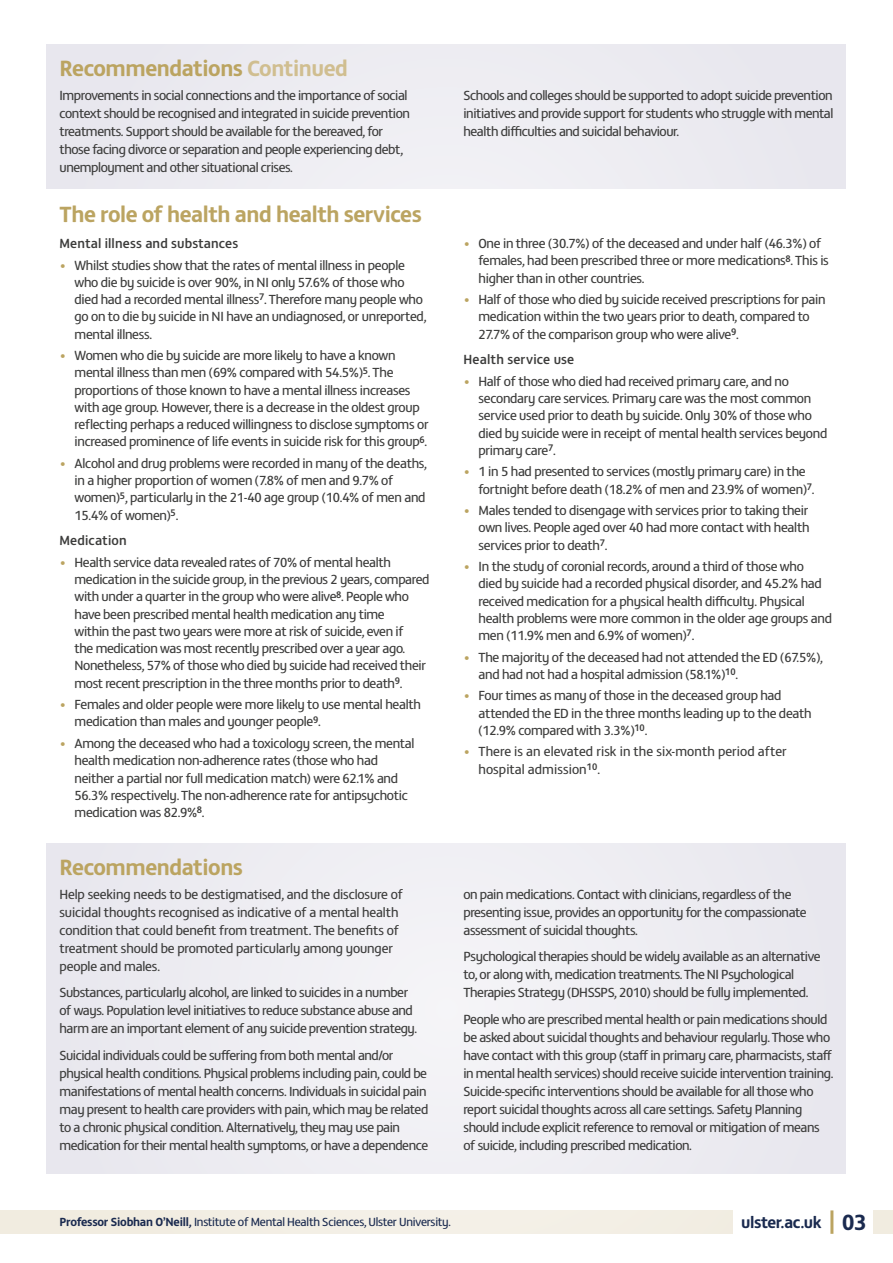
<style>
.page{position:relative;width:893px;height:1263px;background:#fff}
.page>*{position:absolute;margin:0;border:0;box-sizing:border-box;transform-origin:0 0}
.t1{font:700 22.5px "FS Matthew";letter-spacing:-.02em;color:#bba461}
.t2{font:700 16.5px "FS Matthew";letter-spacing:-.02em;color:#1a2a4f}
.t3{font:13.5px/17.2px "FS Matthew";letter-spacing:-.025em;color:#3c3c3b}
.t4{font:13.5px/17.2px "FS Matthew";letter-spacing:.005em;color:#3c3c3b}
.t5{font:500 13.5px "FS Matthew";letter-spacing:.01em;color:#3c3c3b}
.t6{font:12px "FS Matthew";letter-spacing:-.02em;color:#1a2a4f}
.s1{color:#d0be90}
.s2{color:#bba461}
.s3{font-weight:700}
.s4{font-size:22.5px}
</style>
<div class="page">
<div style="left:0;top:1210px;width:732px;height:24px;background:#f1ece0"></div>
<div style="left:873px;top:1210px;width:20px;height:24px;background:#f1ece0"></div>
<hr style="left:830px;top:1210px;width:3px;height:24px;background:#bba461">
<div style="left:47px;top:45px;width:799px;height:144px;background:#ecebf1"></div>
<div style="left:47px;top:843px;width:799px;height:331px;background:#eeedf2"></div>
<h1 class="t1" style="left:60px;top:50px;width:290px">Recommendations <span class="s1">Continued</span></h1>
<p class="t3" style="left:60px;top:85px;width:352px;line-height:18px">Improvements in social connections and the importance of social context should be recognised and integrated in suicide prevention treatments. Support should be available for the bereaved, for those facing divorce or separation and people experiencing debt, unemployment and other situational crises.</p>
<p class="t3" style="left:463px;top:85px;width:371px;line-height:18px;text-align:justify">Schools and colleges should be supported to adopt suicide prevention initiatives and provide support for students who struggle with mental health difficulties and suicidal behaviour.</p>
<h1 class="t1" style="left:60px;top:196px;width:364px">The role of health and health services</h1>
<p class="t5" style="left:60px;top:233px;width:180px">Mental illness and substances</p>
<p class="t3" style="left:75px;top:255px;width:353px;text-indent:-15px"><span class="s2">•</span> Whilst studies show that the rates of mental illness in people who die by suicide is over 90%, in NI only 57.6% of those who died had a recorded mental illness<sup>7</sup>. Therefore many people who go on to die by suicide in NI have an undiagnosed, or unreported, mental illness.</p>
<p class="t3" style="left:75px;top:346px;width:356px;text-indent:-15px"><span class="s2">•</span> Women who die by suicide are more likely to have a known mental illness than men (69% compared with 54.5%)<sup>5</sup>. The proportions of those known to have a mental illness increases with age group. However, there is a decrease in the oldest group reflecting perhaps a reduced willingness to disclose symptoms or increased prominence of life events in suicide risk for this group<sup>6</sup>.</p>
<p class="t3" style="left:75px;top:454px;width:354px;text-indent:-15px"><span class="s2">•</span> Alcohol and drug problems were recorded in many of the deaths, in a higher proportion of women (7.8% of men and 9.7% of women)<sup>5</sup>, particularly in the 21-40 age group (10.4% of men and 15.4% of women)<sup>5</sup>.</p>
<p class="t5" style="left:60px;top:530px;width:69px">Medication</p>
<p class="t3" style="left:75px;top:553px;width:356px;text-indent:-15px"><span class="s2">•</span> Health service data revealed rates of 70% of mental health medication in the suicide group, in the previous 2 years, compared with under a quarter in the group who were alive<sup>8</sup>. People who have been prescribed mental health medication any time<br>within the past two years were more at risk of suicide, even if<br>the medication was most recently prescribed over a year ago.<br>Nonetheless, 57% of those who died by suicide had received their most recent prescription in the three months prior to death<sup>9</sup>.</p>
<p class="t3" style="left:75px;top:695px;width:348px;text-indent:-15px"><span class="s2">•</span> Females and older people were more likely to use mental health medication than males and younger people<sup>9</sup>.</p>
<p class="t3" style="left:75px;top:734px;width:341px;text-indent:-15px"><span class="s2">•</span> Among the deceased who had a toxicology screen, the mental health medication non-adherence rates (those who had neither a partial nor full medication match) were 62.1% and 56.3% respectively. The non-adherence rate for antipsychotic medication was 82.9%<sup>8</sup>.</p>
<h1 class="t1" style="left:60px;top:849px;width:185px">Recommendations</h1>
<p class="t3" style="left:60px;top:884px;width:345px;line-height:18px">Help seeking needs to be destigmatised, and the disclosure of suicidal thoughts recognised as indicative of a mental health condition that could benefit from treatment. The benefits of treatment should be promoted particularly among younger people and males.</p>
<p class="t3" style="left:60px;top:983px;width:359px;line-height:18px">Substances, particularly alcohol, are linked to suicides in a number of ways. Population level initiatives to reduce substance abuse and harm are an important element of any suicide prevention strategy.</p>
<p class="t3" style="left:60px;top:1045px;width:370px;line-height:18px">Suicidal individuals could be suffering from both mental and/or physical health conditions. Physical problems including pain, could be manifestations of mental health concerns. Individuals in suicidal pain may present to health care providers with pain, which may be related to a chronic physical condition. Alternatively, they may use pain medication for their mental health symptoms, or have a dependence</p>
<p class="t3" style="left:478px;top:234px;width:352px;text-indent:-15px"><span class="s2">•</span> One in three (30.7%) of the deceased and under half (46.3%) of females, had been prescribed three or more medications<sup>8</sup>. This is higher than in other countries.</p>
<p class="t3" style="left:478px;top:290px;width:349px;text-indent:-15px"><span class="s2">•</span> Half of those who died by suicide received prescriptions for pain medication within the two years prior to death, compared to<br>27.7% of the comparison group who were alive<sup>9</sup>.</p>
<p class="t5" style="left:463px;top:349px;width:112px">Health service use</p>
<p class="t3" style="left:478px;top:372px;width:350px;text-indent:-15px"><span class="s2">•</span> Half of those who died had received primary care, and no secondary care services. Primary care was the most common service used prior to death by suicide. Only 30% of those who died by suicide were in receipt of mental health services beyond primary care<sup>7</sup>.</p>
<p class="t3" style="left:478px;top:462px;width:338px;text-indent:-15px"><span class="s2">•</span> 1 in 5 had presented to services (mostly primary care) in the fortnight before death (18.2% of men and 23.9% of women)<sup>7</sup>.</p>
<p class="t3" style="left:478px;top:501px;width:333px;text-align:justify;text-indent:-15px"><span class="s2">•</span> Males tended to disengage with services prior to taking their own lives. People aged over 40 had more contact with health services prior to death<sup>7</sup>.</p>
<p class="t3" style="left:478px;top:557px;width:355px;text-indent:-15px"><span class="s2">•</span> In the study of coronial records, around a third of those who<br>died by suicide had a recorded physical disorder, and 45.2% had received medication for a physical health difficulty. Physical health problems were more common in the older age groups and men (11.9% men and 6.9% of women)<sup>7</sup>.</p>
<p class="t3" style="left:478px;top:647px;width:346px;text-indent:-15px"><span class="s2">•</span> The majority of the deceased had not attended the ED (67.5%), and had not had a hospital admission (58.1%)<sup>10</sup>.</p>
<p class="t3" style="left:478px;top:686px;width:335px;text-indent:-15px"><span class="s2">•</span> Four times as many of those in the deceased group had attended the ED in the three months leading up to the death (12.9% compared with 3.3%)<sup>10</sup>.</p>
<p class="t4" style="left:478px;top:742px;width:310px;text-indent:-15px"><span class="s2">•</span> There is an elevated risk in the six-month period after hospital admission<sup>10</sup>.</p>
<p class="t3" style="left:463px;top:884px;width:345px;line-height:18px">on pain medications. Contact with clinicians, regardless of the presenting issue, provides an opportunity for the compassionate assessment of suicidal thoughts.</p>
<p class="t3" style="left:463px;top:947px;width:359px;line-height:18px">Psychological therapies should be widely available as an alternative to, or along with, medication treatments. The NI Psychological<br>Therapies Strategy (DHSSPS, 2010) should be fully implemented.</p>
<p class="t3" style="left:463px;top:1009px;width:371px;line-height:18px">People who are prescribed mental health or pain medications should be asked about suicidal thoughts and behaviour regularly. Those who have contact with this group (staff in primary care, pharmacists, staff in mental health services) should receive suicide intervention training.<br>Suicide-specific interventions should be available for all those who report suicidal thoughts across all care settings. Safety Planning should include explicit reference to removal or mitigation of means of suicide, including prescribed medication.</p>
<p class="t6" style="left:60px;top:1212px;width:393px"><span class="s3">Professor Siobhan O’Neill,</span> Institute of Mental Health Sciences, Ulster University.</p>
<p class="t2" style="left:741px;top:1209px;width:127px">ulster.ac.uk <span class="s4">03</span></p>
</div>
